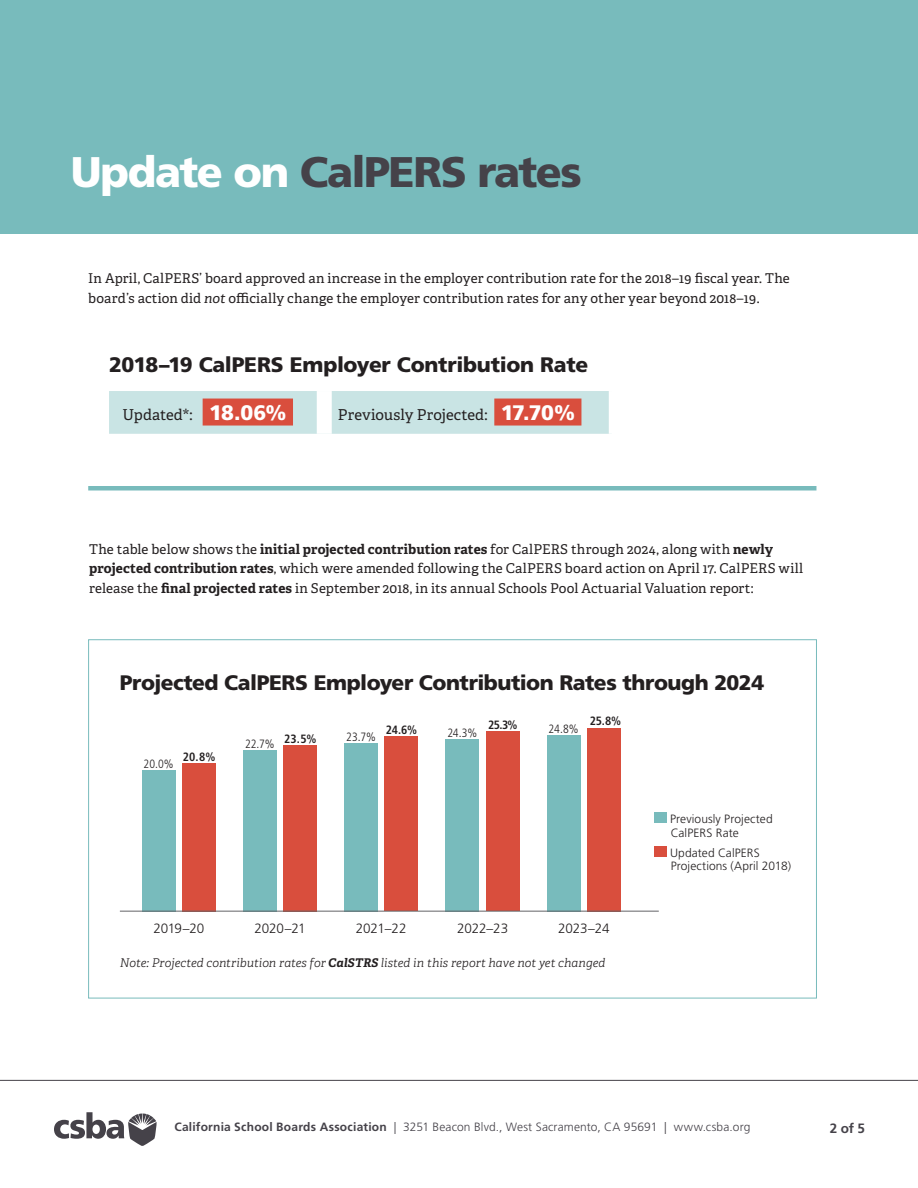
<style>
.page{position:relative;width:918px;height:1188px;background:#fff}
.page>*{position:absolute;margin:0;border:0;box-sizing:border-box;transform-origin:0 0}
.t1{font:900 42.75px "Frutiger LT Std";letter-spacing:-.035em;color:#454249}
.t2{font:900 21px "Frutiger LT Std";letter-spacing:-.02em;color:#231f20}
.t3{font:15px "Adelle";letter-spacing:.005em;color:#231f20}
.t4{font:13.5px/19.5px "Adelle";letter-spacing:.005em;color:#231f20}
.t5{font:300 13.5px "Frutiger LT Std";letter-spacing:-.015em;color:#231f20}
.leader_text{font:700 13.5px "Frutiger LT Std";color:#454249}
.t6{font:300 12px "Frutiger LT Std";letter-spacing:.015em;color:#454249}
.t7{font:italic 300 12px "Adelle";color:#231f20}
.t8{font:300 12px/13.5px "Frutiger LT Std";letter-spacing:.01em;color:#231f20}
.t9{font:300 condensed 12px "Frutiger LT Std";letter-spacing:.005em;color:#231f20}
.t10{font:700 condensed 12px "Frutiger LT Std";letter-spacing:-.015em;color:#231f20}
.s1{color:#fff}
.s2{font-style:italic}
.s3{font-family:"Frutiger LT Std";font-weight:900;font-size:21px;color:#fff}
.s4{font-weight:700}
</style>
<div class="page">
<div style="left:0;top:0;width:918px;height:234px;background:#78bbbc"></div>
<div style="left:109px;top:391px;width:500px;height:43px;background:#c9e4e4"></div>
<div style="left:317px;top:391px;width:15px;height:43px;background:#fff"></div>
<div style="left:203px;top:399px;width:90px;height:27px;background:#d94e3d"></div>
<div style="left:494px;top:399px;width:87px;height:27px;background:#d94e3d"></div>
<div style="left:142px;top:770px;width:34px;height:141px;background:#78bbbc"></div>
<div style="left:182px;top:763px;width:34px;height:148px;background:#d94e3d"></div>
<div style="left:243px;top:750px;width:34px;height:161px;background:#78bbbc"></div>
<div style="left:284px;top:745px;width:33px;height:166px;background:#d94e3d"></div>
<div style="left:344px;top:743px;width:34px;height:168px;background:#78bbbc"></div>
<div style="left:385px;top:736px;width:33px;height:175px;background:#d94e3d"></div>
<div style="left:446px;top:739px;width:33px;height:172px;background:#78bbbc"></div>
<div style="left:486px;top:732px;width:34px;height:179px;background:#d94e3d"></div>
<div style="left:547px;top:735px;width:33px;height:176px;background:#78bbbc"></div>
<div style="left:587px;top:728px;width:34px;height:183px;background:#d94e3d"></div>
<hr style="left:120px;top:911px;width:539px;height:1px;background:#636366">
<div style="left:654px;top:813px;width:13px;height:10px;background:#78bbbc"></div>
<div style="left:654px;top:846px;width:13px;height:11px;background:#d94e3d"></div>
<hr style="left:88px;top:486px;width:728px;height:4px;background:#78bbbc">
<svg style="left:54px;top:1112px;width:103px;height:34px"></svg>
<hr style="left:0;top:1080px;width:918px;height:1px;background:#454249">
<p class="t1" style="left:71px;top:147px;width:512px"><span class="s1">Update on</span> CalPERS rates</p>
<p class="t4" style="left:88px;top:269px;width:703px">In April, CalPERS’ board approved an increase in the employer contribution rate for the 2018–19 fiscal year. The board’s action did <span class="s2">not</span> officially change the employer contribution rates for any other year beyond 2018–19.</p>
<p class="t2" style="left:109px;top:352px;width:481px">2018–19 CalPERS Employer Contribution Rate</p>
<p class="t3" style="left:123px;top:406px;width:166px">Updated*: <span class="s3">18.06%</span></p>
<p class="t3" style="left:338px;top:406px;width:239px">Previously Projected: <span class="s3">17.70%</span></p>
<p class="t4" style="left:89px;top:540px;width:715px">The table below shows the <span class="s4">initial projected contribution rates</span> for CalPERS through 2024, along with <span class="s4">newly projected contribution rates</span>, which were amended following the CalPERS board action on April 17. CalPERS will release the <span class="s4">final projected rates</span> in September 2018, in its annual Schools Pool Actuarial Valuation report:</p>
<p class="t2" style="left:120px;top:670px;width:646px">Projected CalPERS Employer Contribution Rates through 2024</p>
<p class="t9" style="left:144px;top:757px;width:32px">20.0%</p>
<p class="t10" style="left:183px;top:750px;width:34px">20.8%</p>
<p class="t9" style="left:245px;top:737px;width:31px">22.7%</p>
<p class="t10" style="left:284px;top:731px;width:34px">23.5%</p>
<p class="t9" style="left:346px;top:730px;width:31px">23.7%</p>
<p class="t10" style="left:386px;top:723px;width:33px">24.6%</p>
<p class="t9" style="left:447px;top:726px;width:31px">24.3%</p>
<p class="t10" style="left:488px;top:718px;width:31px">25.3%</p>
<p class="t9" style="left:549px;top:722px;width:32px">24.8%</p>
<p class="t10" style="left:590px;top:714px;width:33px">25.8%</p>
<p class="t5" style="left:153px;top:921px;width:52px">2019–20</p>
<p class="t5" style="left:254px;top:921px;width:53px">2020–21</p>
<p class="t5" style="left:356px;top:921px;width:52px">2021–22</p>
<p class="t5" style="left:457px;top:921px;width:53px">2022–23</p>
<p class="t5" style="left:558px;top:921px;width:53px">2023–24</p>
<p class="t7" style="left:120px;top:955px;width:487px">Note: Projected contribution rates for <span class="s4">CalSTRS</span> listed in this report have not yet changed</p>
<p class="t8" style="left:670px;top:812px;width:104px">Previously Projected<br>CalPERS Rate</p>
<p class="t8" style="left:670px;top:846px;width:122px">Updated CalPERS<br>Projections (April 2018)</p>
<p class="t6" style="left:174px;top:1120px;width:578px"><span class="s4">California School Boards Association</span> | 3251 Beacon Blvd., West Sacramento, CA 95691 | www.csba.org</p>
<p class="leader_text" style="left:830px;top:1120px;width:37px">2 of 5</p>
</div>
